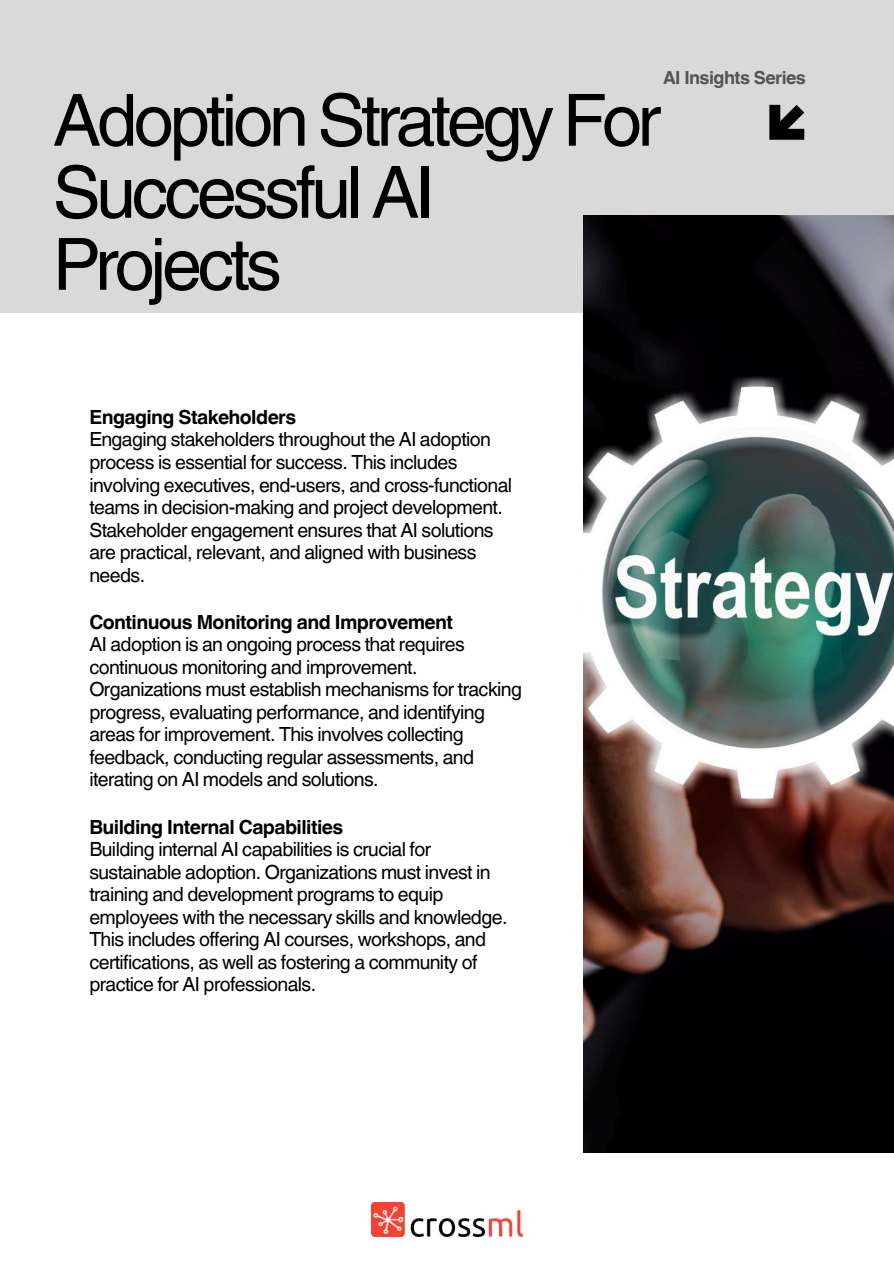
<style>
.page{position:relative;width:894px;height:1264px;background:#fff}
.page>*{position:absolute;margin:0;border:0;box-sizing:border-box;transform-origin:0 0}
.t1{font:72px/72px "Helvetica World";letter-spacing:-.06em;color:#000}
.t2{font:19.5px/22.5px "Helvetica World";letter-spacing:-.03em;color:#000}
.t3{font:700 19.5px "Helvetica World";letter-spacing:-.03em;color:#000}
.t4{font:700 18px "Helvetica World";letter-spacing:-.03em;color:#545454}
</style>
<div class="page">
<div style="left:0;top:0;width:893px;height:312px;background:#d9d9d9"></div>
<img style="left:583px;top:215px;width:310px;height:937px">
<svg style="left:769px;top:105px;width:35px;height:35px"></svg>
<img style="left:371px;top:1202px;width:151px;height:34px">
<p class="t4" style="left:663px;top:63px;width:144px">AI Insights Series</p>
<p class="t1" style="left:53px;top:85px;width:609px">Adoption Strategy For<br>Successful AI<br>Projects</p>
<h2 class="t3" style="left:89px;top:401px;width:208px">Engaging Stakeholders</h2>
<h1 class="t2" style="left:89px;top:428px;width:424px">Engaging stakeholders throughout the AI adoption process is essential for success. This includes involving executives, end-users, and cross-functional teams in decision-making and project development.<br>Stakeholder engagement ensures that AI solutions are practical, relevant, and aligned with business needs.</h1>
<p class="t3" style="left:89px;top:606px;width:365px">Continuous Monitoring and Improvement</p>
<p class="t2" style="left:89px;top:633px;width:434px">AI adoption is an ongoing process that requires continuous monitoring and improvement.<br>Organizations must establish mechanisms for tracking progress, evaluating performance, and identifying areas for improvement. This involves collecting feedback, conducting regular assessments, and iterating on AI models and solutions.</p>
<p class="t3" style="left:89px;top:810px;width:255px">Building Internal Capabilities</p>
<p class="t2" style="left:89px;top:838px;width:419px">Building internal AI capabilities is crucial for sustainable adoption. Organizations must invest in training and development programs to equip employees with the necessary skills and knowledge.<br>This includes offering AI courses, workshops, and certifications, as well as fostering a community of practice for AI professionals.</p>
</div>
